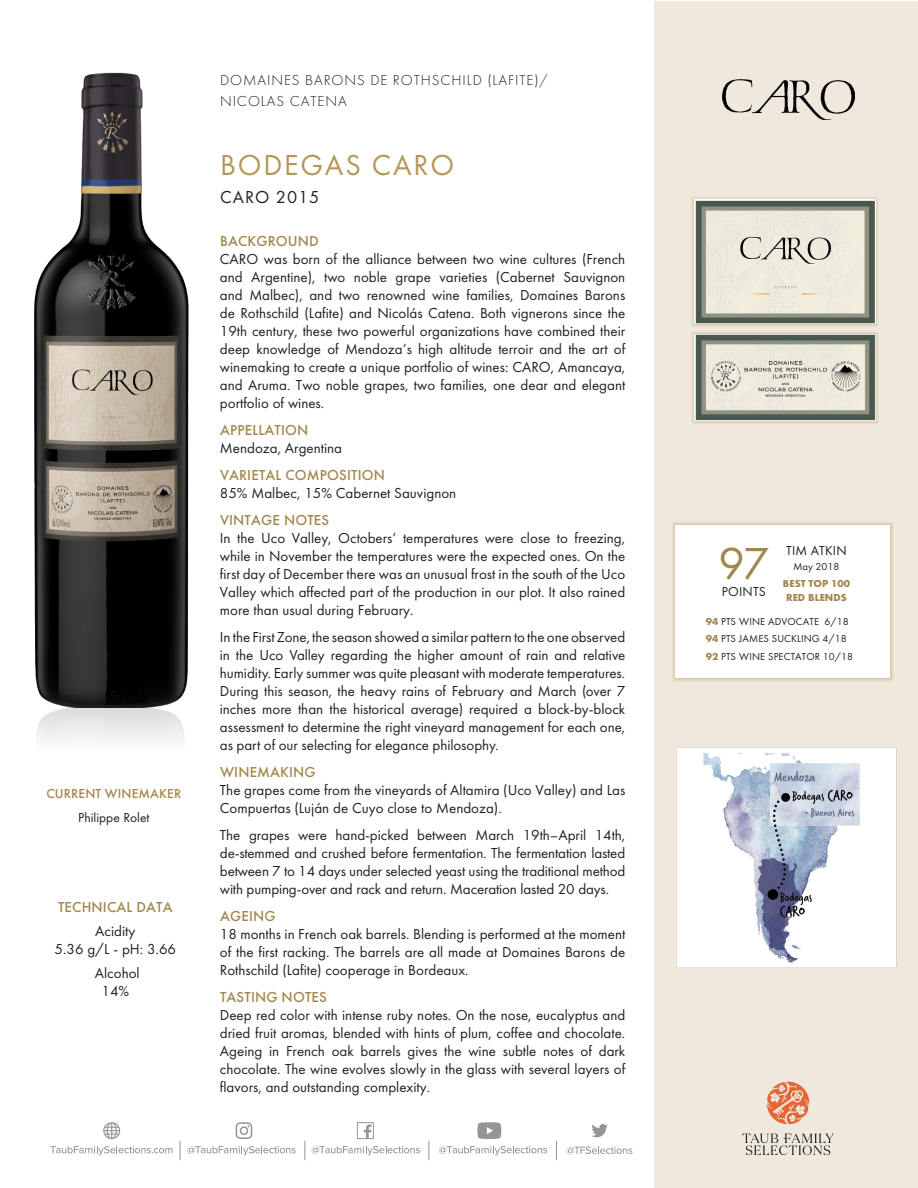
<style>
.page{position:relative;width:918px;height:1188px;background:#fff}
.page>*{position:absolute;margin:0;border:0;box-sizing:border-box;transform-origin:0 0}
.t1{font:46.5px "Futura PT";color:#a2874c}
.t2{font:30px "Futura PT";letter-spacing:.06em;color:#b39758}
.t3{font:18px "Futura PT";letter-spacing:.055em;color:#231f20}
.t4{font:15px/18px "Futura PT";color:#231f20;text-align:justify}
.t5{font:500 15px "Futura PT";letter-spacing:.01em;color:#a2874c}
.t6{font:300 15px/21px "Futura PT";letter-spacing:.06em;color:#231f20}
.t7{font:13.5px "Futura PT";letter-spacing:.005em;color:#231f20}
.t8{font:500 13.5px "Futura PT";letter-spacing:.01em;color:#a2874c}
.t9{font:10.5px "Futura PT";letter-spacing:.01em;color:#231f20}
.t10{font:700 10.5px/13.5px "Futura PT";letter-spacing:.01em;color:#a2874c;text-align:center}
.s1{font-weight:700;color:#a2874c}
</style>
<div class="page">
<div style="left:654px;top:1px;width:263px;height:1186px;background:#efe8dc"></div>
<div style="left:672px;top:522px;width:222px;height:160px;background:#ddd1ba"></div>
<div style="left:675px;top:525px;width:215px;height:153px;background:#fff"></div>
<img style="left:34px;top:72px;width:155px;height:627px">
<div style="left:691px;top:197px;width:187px;height:227px;background:#b39758;opacity:.65"></div>
<img style="left:695px;top:200px;width:180px;height:221px">
<img style="left:37px;top:699px;width:147px;height:42px">
<div style="left:676px;top:747px;width:221px;height:221px;background:#fff"></div>
<img style="left:703px;top:753px;width:157px;height:210px">
<img style="left:722px;top:79px;width:133px;height:40px">
<svg style="left:567px;top:1147px;width:65px;height:8px"></svg>
<svg style="left:50px;top:1146px;width:122px;height:9px"></svg>
<svg style="left:187px;top:1146px;width:109px;height:9px"></svg>
<svg style="left:312px;top:1146px;width:108px;height:9px"></svg>
<svg style="left:439px;top:1146px;width:108px;height:9px"></svg>
<svg style="left:556px;top:1141px;width:1px;height:19px"></svg>
<svg style="left:305px;top:1141px;width:1px;height:19px"></svg>
<svg style="left:180px;top:1141px;width:1px;height:19px"></svg>
<svg style="left:357px;top:1122px;width:17px;height:17px"></svg>
<svg style="left:236px;top:1122px;width:16px;height:17px"></svg>
<svg style="left:429px;top:1141px;width:1px;height:19px"></svg>
<svg style="left:592px;top:1124px;width:16px;height:13px"></svg>
<svg style="left:103px;top:1122px;width:17px;height:17px"></svg>
<svg style="left:477px;top:1122px;width:24px;height:17px"></svg>
<svg style="left:742px;top:1133px;width:92px;height:22px"></svg>
<svg style="left:767px;top:1082px;width:43px;height:42px"></svg>
<p class="t8" style="left:46px;top:785px;width:136px">CURRENT WINEMAKER</p>
<p class="t7" style="left:78px;top:809px;width:73px">Philippe Rolet</p>
<p class="t5" style="left:58px;top:898px;width:116px">TECHNICAL DATA</p>
<p class="t4" style="left:55px;top:922px;width:123px;text-align:center">Acidity<br>5.36 g/L - pH: 3.66</p>
<p class="t4" style="left:95px;top:964px;width:46px;text-align:center">Alcohol<br>14%</p>
<p class="t6" style="left:220px;top:69px;width:329px">DOMAINES BARONS DE ROTHSCHILD (LAFITE)/<br>NICOLAS CATENA</p>
<p class="t2" style="left:220px;top:147px;width:236px">BODEGAS CARO</p>
<p class="t3" style="left:220px;top:187px;width:101px">CARO 2015</p>
<p class="t5" style="left:220px;top:232px;width:100px">BACKGROUND</p>
<p class="t4" style="left:220px;top:250px;width:407px">CARO was born of the alliance between two wine cultures (French and Argentine), two noble grape varieties (Cabernet Sauvignon and Malbec), and two renowned wine families, Domaines Barons de Rothschild (Lafite) and Nicolás Catena. Both vignerons since the 19th century, these two powerful organizations have combined their deep knowledge of Mendoza’s high altitude terroir and the art of winemaking to create a unique portfolio of wines: CARO, Amancaya, and Aruma. Two noble grapes, two families, one dear and elegant portfolio of wines.</p>
<p class="t5" style="left:220px;top:421px;width:90px">APPELLATION</p>
<p class="t4" style="left:220px;top:439px;width:124px">Mendoza, Argentina</p>
<p class="t5" style="left:220px;top:466px;width:167px">VARIETAL COMPOSITION</p>
<p class="t4" style="left:220px;top:484px;width:238px">85% Malbec, 15% Cabernet Sauvignon</p>
<p class="t5" style="left:220px;top:511px;width:111px">VINTAGE NOTES</p>
<p class="t4" style="left:220px;top:529px;width:407px">In the Uco Valley, Octobers’ temperatures were close to freezing, while in November the temperatures were the expected ones. On the first day of December there was an unusual frost in the south of the Uco Valley which affected part of the production in our plot. It also rained more than usual during February.</p>
<p class="t4" style="left:220px;top:628px;width:407px">In the First Zone, the season showed a similar pattern to the one observed in the Uco Valley regarding the higher amount of rain and relative humidity. Early summer was quite pleasant with moderate temperatures.<br>During this season, the heavy rains of February and March (over 7 inches more than the historical average) required a block-by-block assessment to determine the right vineyard management for each one, as part of our selecting for elegance philosophy.</p>
<p class="t5" style="left:220px;top:763px;width:97px">WINEMAKING</p>
<p class="t4" style="left:220px;top:781px;width:407px">The grapes come from the vineyards of Altamira (Uco Valley) and Las<br>Compuertas (Luján de Cuyo close to Mendoza).</p>
<p class="t4" style="left:220px;top:826px;width:407px">The grapes were hand-picked between March 19th–April 14th, de-stemmed and crushed before fermentation. The fermentation lasted between 7 to 14 days under selected yeast using the traditional method with pumping-over and rack and return. Maceration lasted 20 days.</p>
<p class="t5" style="left:220px;top:907px;width:57px">AGEING</p>
<p class="t4" style="left:220px;top:925px;width:407px">18 months in French oak barrels. Blending is performed at the moment of the first racking. The barrels are all made at Domaines Barons de Rothschild (Lafite) cooperage in Bordeaux.</p>
<p class="t5" style="left:220px;top:988px;width:108px">TASTING NOTES</p>
<p class="t4" style="left:220px;top:1006px;width:407px">Deep red color with intense ruby notes. On the nose, eucalyptus and dried fruit aromas, blended with hints of plum, coffee and chocolate.<br>Ageing in French oak barrels gives the wine subtle notes of dark chocolate. The wine evolves slowly in the glass with several layers of flavors, and outstanding complexity.</p>
<p class="t1" style="left:718px;top:536px;width:52px">97</p>
<p class="t7" style="left:722px;top:583px;width:45px">POINTS</p>
<p class="t7" style="left:786px;top:543px;width:62px">TIM ATKIN</p>
<p class="t9" style="left:793px;top:560px;width:47px">May 2018</p>
<p class="t10" style="left:783px;top:577px;width:69px">BEST TOP 100<br>RED BLENDS</p>
<p class="t9" style="left:706px;top:615px;width:144px"><span class="s1">94</span> PTS WINE ADVOCATE 6/18</p>
<p class="t9" style="left:706px;top:633px;width:142px"><span class="s1">94</span> PTS JAMES SUCKLING 4/18</p>
<p class="t9" style="left:706px;top:650px;width:149px"><span class="s1">92</span> PTS WINE SPECTATOR 10/18</p>
</div>
